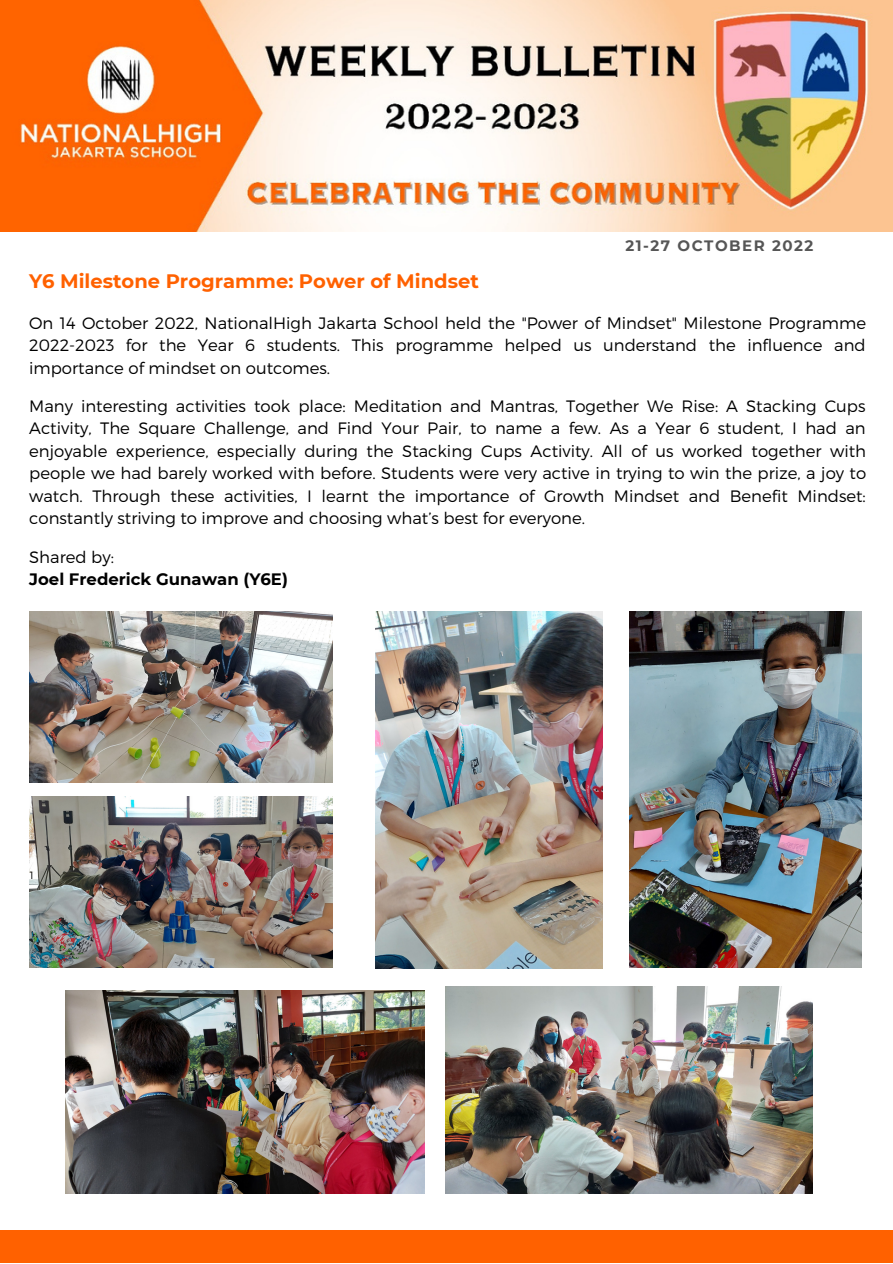
<style>
.page{position:relative;width:893px;height:1264px;background:#fff}
.page>*{position:absolute;margin:0;border:0;box-sizing:border-box;transform-origin:0 0}
.t1{font:700 19.5px "Montserrat";color:#ff6100}
.t2{font:300 16.5px/22.5px "Montserrat";color:#000;text-align:justify}
.t3{font:700 16.5px "Montserrat";color:#000}
.t4{font:700 15px "Montserrat";letter-spacing:.1em;color:#565656}
.t5{font:300 10.5px "Montserrat";color:#000}
</style>
<div class="page">
<div style="left:0;top:1230px;width:892px;height:32px;background:#ff6100"></div>
<img style="left:0;top:0;width:892px;height:231px">
<img style="left:29px;top:611px;width:304px;height:171px">
<img style="left:629px;top:611px;width:232px;height:356px">
<img style="left:375px;top:611px;width:227px;height:357px">
<img style="left:29px;top:796px;width:304px;height:171px">
<img style="left:445px;top:986px;width:367px;height:207px">
<img style="left:65px;top:990px;width:360px;height:203px">
<p class="t1" style="left:29px;top:269px;width:451px">Y6 Milestone Programme: Power of Mindset</p>
<p class="t4" style="left:625px;top:237px;width:189px">21-27 OCTOBER 2022</p>
<p class="t2" style="left:29px;top:311px;width:838px">On 14 October 2022, NationalHigh Jakarta School held the "Power of Mindset" Milestone Programme 2022-2023 for the Year 6 students. This programme helped us understand the influence and importance of mindset on outcomes.</p>
<p class="t2" style="left:29px;top:394px;width:838px">Many interesting activities took place: Meditation and Mantras, Together We Rise: A Stacking Cups Activity, The Square Challenge, and Find Your Pair, to name a few. As a Year 6 student, I had an enjoyable experience, especially during the Stacking Cups Activity. All of us worked together with people we had barely worked with before. Students were very active in trying to win the prize, a joy to watch. Through these activities, I learnt the importance of Growth Mindset and Benefit Mindset: constantly striving to improve and choosing what’s best for everyone.</p>
<p class="t2" style="left:29px;top:544px;width:86px">Shared by:</p>
<p class="t3" style="left:29px;top:569px;width:260px">Joel Frederick Gunawan (Y6E)</p>
<p class="t5" style="left:30px;top:868px;width:5px">1</p>
</div>
